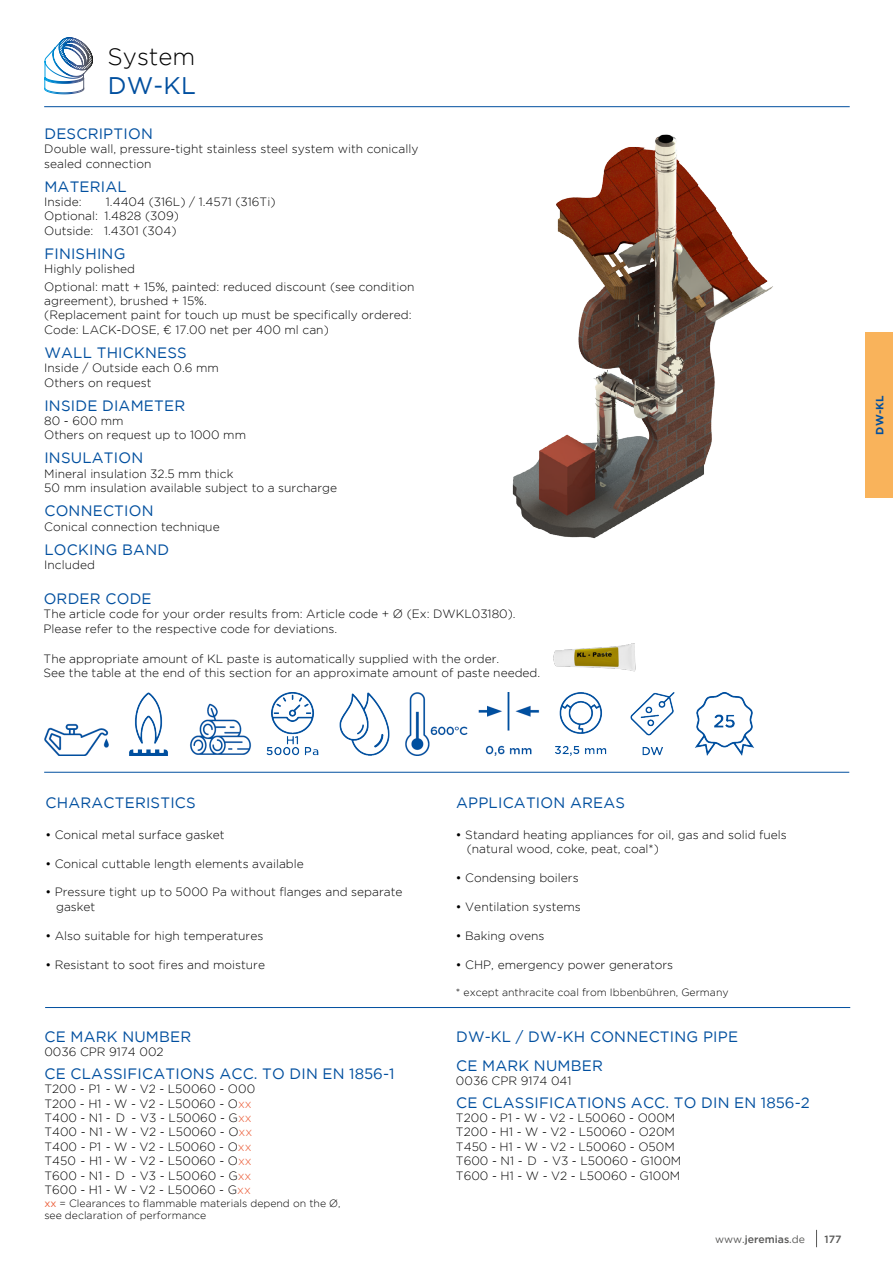
<style>
.page{position:relative;width:893px;height:1263px;background:#fff}
.page>*{position:absolute;margin:0;border:0;box-sizing:border-box;transform-origin:0 0}
.t1{font:300 24px "Gotham";color:#000}
.t2{font:24px "Gotham";color:#004f9f}
.t3{font:15px/28.5px "Gotham";letter-spacing:.015em;color:#004f9f}
.t4{font:300 12px/14.4px "Gotham";color:#000}
.t5{font:300 10.5px/12.6px "Gotham";color:#000}
.t6{font:500 10.5px "Gotham";color:#575756}
.t7{font:700 10.5px "Gotham";color:#004f9f}
.s1{font-weight:400}
.s2{color:#eb5c37}
.s3{font-weight:400;color:#eb5c37}
</style>
<div class="page">
<div style="left:865px;top:333px;width:28px;height:165px;background:#f9b35b"></div>
<svg style="left:816px;top:1230px;width:1px;height:17px"></svg>
<hr style="left:44px;top:106px;width:806px;height:1px;background:#004f9f">
<svg style="left:44px;top:37px;width:49px;height:58px"></svg>
<img style="left:339px;top:692px;width:51px;height:64px">
<img style="left:695px;top:692px;width:59px;height:64px">
<img style="left:478px;top:692px;width:62px;height:64px">
<img style="left:45px;top:723px;width:64px;height:33px">
<img style="left:630px;top:692px;width:45px;height:64px">
<img style="left:555px;top:692px;width:52px;height:64px">
<img style="left:405px;top:692px;width:63px;height:64px">
<img style="left:190px;top:703px;width:62px;height:52px">
<img style="left:129px;top:692px;width:39px;height:64px">
<img style="left:266px;top:692px;width:53px;height:64px">
<img style="left:512px;top:134px;width:261px;height:405px">
<img style="left:553px;top:643px;width:83px;height:29px">
<hr style="left:44px;top:772px;width:805px;height:1px;background:#004f9f">
<hr style="left:45px;top:1007px;width:805px;height:1px;background:#004f9f">
<h1 class="t1" style="left:108px;top:42px;width:89px">System</h1>
<h1 class="t2" style="left:108px;top:70px;width:90px">DW-KL</h1>
<p class="t3" style="left:44px;top:119px;width:110px">DESCRIPTION</p>
<p class="t4" style="left:44px;top:141px;width:376px">Double wall, pressure-tight stainless steel system with conically sealed connection</p>
<p class="t3" style="left:44px;top:172px;width:84px">MATERIAL</p>
<p class="t4" style="left:44px;top:194px;width:39px">Inside:</p>
<p class="t4" style="left:44px;top:194px;width:233px;text-indent:62px">1.4404 (316L) / 1.4571 (316Ti)<br>Optional: 1.4828 (309)<br>Outside: 1.4301 (304)</p>
<p class="t3" style="left:44px;top:239px;width:83px">FINISHING</p>
<p class="t4" style="left:44px;top:260px;width:372px;line-height:17.2px">Highly polished<br>Optional: matt + 15%, painted: reduced discount (see condition</p>
<p class="t4" style="left:44px;top:293px;width:369px">agreement), brushed + 15%.<br>(Replacement paint for touch up must be specifically ordered:<br>Code: LACK-DOSE, € 17.00 net per 400 ml can)</p>
<p class="t3" style="left:44px;top:338px;width:144px">WALL THICKNESS</p>
<p class="t4" style="left:44px;top:360px;width:176px">Inside / Outside each 0.6 mm<br>Others on request</p>
<p class="t3" style="left:44px;top:391px;width:142px">INSIDE DIAMETER</p>
<p class="t4" style="left:44px;top:413px;width:203px">80 - 600 mm<br>Others on request up to 1000 mm</p>
<p class="t3" style="left:44px;top:443px;width:100px">INSULATION</p>
<p class="t4" style="left:44px;top:466px;width:294px">Mineral insulation 32.5 mm thick<br>50 mm insulation available subject to a surcharge</p>
<p class="t3" style="left:44px;top:496px;width:111px">CONNECTION</p>
<p class="t4" style="left:44px;top:519px;width:177px">Conical connection technique</p>
<p class="t3" style="left:44px;top:535px;width:126px">LOCKING BAND</p>
<p class="t4" style="left:44px;top:557px;width:52px">Included</p>
<p class="t3" style="left:44px;top:584px;width:109px">ORDER CODE</p>
<p class="t4" style="left:44px;top:606px;width:474px">The article code for your order results from: Article code + Ø (Ex: DWKL03180).<br>Please refer to the respective code for deviations.</p>
<p class="t4" style="left:44px;top:651px;width:498px">The appropriate amount of KL paste is automatically supplied with the order.<br>See the table at the end of this section for an approximate amount of paste needed.</p>
<p class="t7" style="left:873px;top:435px;width:40px;rotate:-90deg">DW-KL</p>
<p class="t3" style="left:45px;top:788px;width:152px">CHARACTERISTICS</p>
<p class="t4" style="left:45px;top:827px;width:181px"><span class="s1">•</span> Conical metal surface gasket</p>
<p class="t4" style="left:45px;top:856px;width:260px"><span class="s1">•</span> Conical cuttable length elements available</p>
<p class="t4" style="left:56px;top:885px;width:348px;text-indent:-11px"><span class="s1">•</span> Pressure tight up to 5000 Pa without flanges and separate gasket</p>
<p class="t4" style="left:45px;top:928px;width:219px"><span class="s1">•</span> Also suitable for high temperatures</p>
<p class="t4" style="left:45px;top:957px;width:221px"><span class="s1">•</span> Resistant to soot fires and moisture</p>
<p class="t3" style="left:44px;top:1022px;width:148px">CE MARK NUMBER</p>
<p class="t4" style="left:44px;top:1044px;width:121px">0036 CPR 9174 002</p>
<p class="t3" style="left:44px;top:1059px;width:352px">CE CLASSIFICATIONS ACC. TO DIN EN 1856-1</p>
<p class="t4" style="left:44px;top:1081px;width:212px">T200 - P1 - W - V2 - L50060 - O00<br>T200 - H1 - W - V2 - L50060 - O<span class="s2">xx<br></span>T400 - N1 - D - V3 - L50060 - G<span class="s2">xx<br></span>T400 - N1 - W - V2 - L50060 - O<span class="s2">xx<br></span>T400 - P1 - W - V2 - L50060 - O<span class="s2">xx<br></span>T450 - H1 - W - V2 - L50060 - O<span class="s2">xx<br></span>T600 - N1 - D - V3 - L50060 - G<span class="s2">xx<br></span>T600 - H1 - W - V2 - L50060 - G<span class="s2">xx</span></p>
<p class="t5" style="left:44px;top:1196px;width:298px"><span class="s3">xx</span> = Clearances to flammable materials depend on the Ø, see declaration of performance</p>
<p class="t3" style="left:456px;top:788px;width:170px">APPLICATION AREAS</p>
<p class="t4" style="left:467px;top:827px;width:322px;text-indent:-11px"><span class="s1">•</span> Standard heating appliances for oil, gas and solid fuels (natural wood, coke, peat, coal*)</p>
<p class="t4" style="left:456px;top:870px;width:124px"><span class="s1">•</span> Condensing boilers</p>
<p class="t4" style="left:456px;top:899px;width:126px"><span class="s1">•</span> Ventilation systems</p>
<p class="t4" style="left:456px;top:928px;width:90px"><span class="s1">•</span> Baking ovens</p>
<p class="t4" style="left:456px;top:957px;width:219px"><span class="s1">•</span> CHP, emergency power generators</p>
<p class="t5" style="left:456px;top:985px;width:274px">* except anthracite coal from Ibbenbühren, Germany</p>
<p class="t3" style="left:456px;top:1022px;width:283px">DW-KL / DW-KH CONNECTING PIPE<br>CE MARK NUMBER</p>
<p class="t4" style="left:456px;top:1073px;width:117px">0036 CPR 9174 041</p>
<p class="t3" style="left:456px;top:1088px;width:355px">CE CLASSIFICATIONS ACC. TO DIN EN 1856-2</p>
<p class="t4" style="left:456px;top:1110px;width:227px">T200 - P1 - W - V2 - L50060 - O00M<br>T200 - H1 - W - V2 - L50060 - O20M<br>T450 - H1 - W - V2 - L50060 - O50M<br>T600 - N1 - D - V3 - L50060 - G100M<br>T600 - H1 - W - V2 - L50060 - G100M</p>
<p class="t6" style="left:715px;top:1232px;width:91px"><span class="s1">www.</span>jeremias<span class="s1">.de</span></p>
<p class="t6" style="left:825px;top:1232px;width:18px">177</p>
</div>
